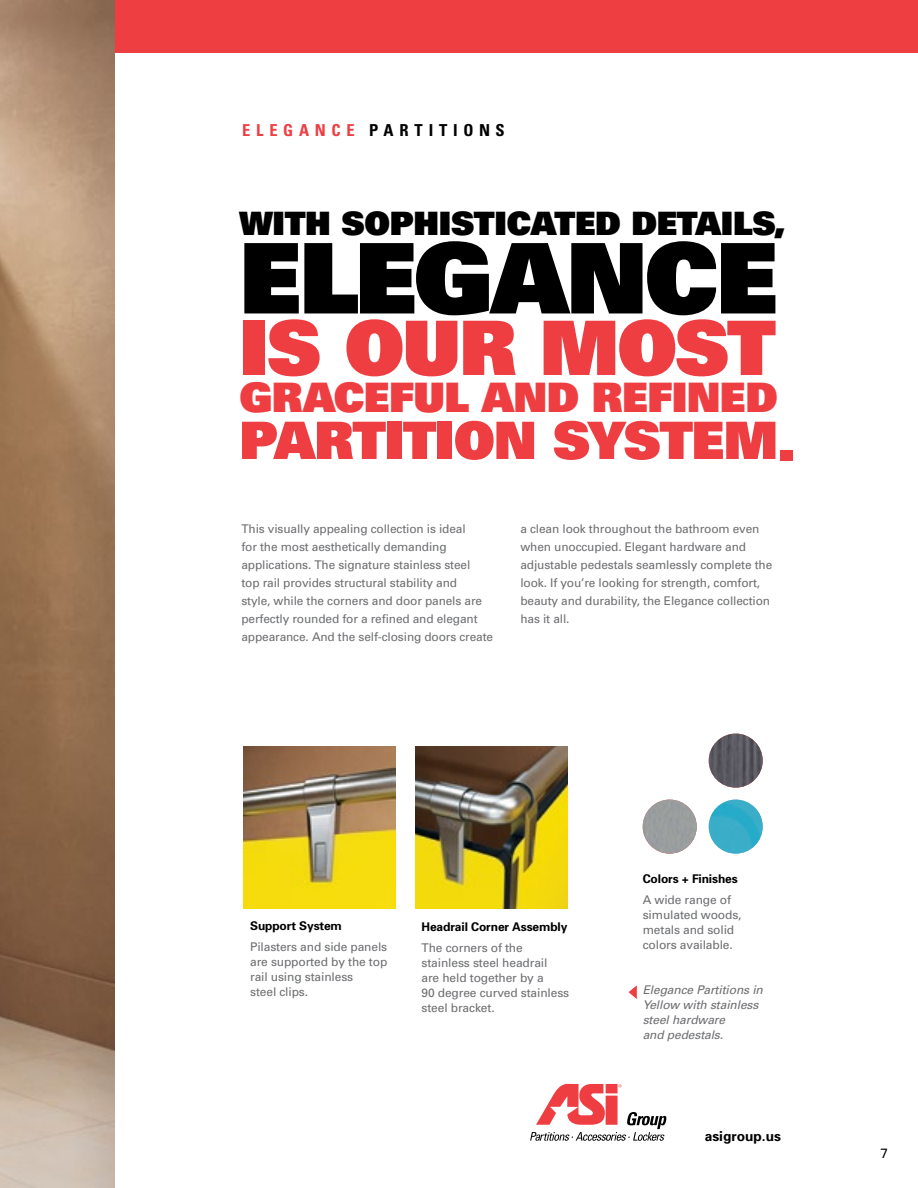
<style>
.page{position:relative;width:918px;height:1188px;background:#fff}
.page>*{position:absolute;margin:0;border:0;box-sizing:border-box;transform-origin:0 0}
.t1{font:900 97.5px "Univers";letter-spacing:-.025em;color:#000}
.t2{font:900 75.15px "Univers";letter-spacing:-.025em;color:#ef3e42}
.t3{font:900 51.6px "Univers";letter-spacing:-.03em;color:#ef3e42}
.t4{font:900 40.65px "Univers";letter-spacing:-.015em;color:#ef3e42}
.t5{font:900 32.25px "Univers";letter-spacing:-.01em;color:#000}
.t6{font:700 condensed 16.5px "Univers";letter-spacing:.35em;color:#000}
.t7{font:700 13.8px "Univers";color:#000}
.t8{font:13.5px "Univers";color:#000}
.t9{font:12px/18px "Univers";letter-spacing:-.01em;color:#6d6e71}
.t10{font:italic 12px/15px "Univers";letter-spacing:-.01em;color:#6d6e71}
.t11{font:700 12px "Univers";letter-spacing:-.01em;color:#000}
.s1{color:#ef3e42}
.s2{font-size:51.75px}
</style>
<div class="page">
<div style="left:27px;top:0;width:891px;height:53px;background:#ef3e42"></div>
<svg style="left:530px;top:1084px;width:137px;height:57px"></svg>
<img style="left:0;top:0;width:115px;height:1188px">
<img style="left:709px;top:734px;width:54px;height:54px;border-radius:27px">
<img style="left:709px;top:800px;width:54px;height:54px;border-radius:27px">
<div style="left:643px;top:800px;width:54px;height:54px;background:#9a9e9e;border-radius:27px"></div>
<svg style="left:629px;top:985px;width:8px;height:14px"></svg>
<img style="left:244px;top:746px;width:151px;height:162px">
<img style="left:416px;top:746px;width:152px;height:162px">
<h3 class="t6" style="left:242px;top:120px;width:264px"><span class="s1">ELEGANCE</span> PARTITIONS</h3>
<h3 class="t5" style="left:239px;top:203px;width:548px">WITH SOPHISTICATED DETAILS,</h3>
<h1 class="t1" style="left:239px;top:214px;width:540px">ELEGANCE</h1>
<h2 class="t2" style="left:239px;top:299px;width:538px">IS OUR MOST</h2>
<h3 class="t4" style="left:239px;top:371px;width:540px">GRACEFUL AND REFINED</h3>
<h3 class="t3" style="left:239px;top:407px;width:557px">PARTITION SYSTEM<span class="s2">.</span></h3>
<p class="t9" style="left:241px;top:519px;width:253px">This visually appealing collection is ideal<br>for the most aesthetically demanding applications. The signature stainless steel<br>top rail provides structural stability and<br>style, while the corners and door panels are perfectly rounded for a refined and elegant appearance. And the self-closing doors create</p>
<p class="t9" style="left:520px;top:519px;width:253px">a clean look throughout the bathroom even when unoccupied. Elegant hardware and adjustable pedestals seamlessly complete the look. If you’re looking for strength, comfort, beauty and durability, the Elegance collection has it all.</p>
<p class="t11" style="left:250px;top:919px;width:93px">Support System</p>
<p class="t9" style="left:250px;top:939px;width:139px;line-height:15px">Pilasters and side panels are supported by the top rail using stainless<br>steel clips.</p>
<p class="t11" style="left:422px;top:920px;width:147px">Headrail Corner Assembly</p>
<p class="t9" style="left:422px;top:940px;width:149px;line-height:15px">The corners of the stainless steel headrail<br>are held together by a<br>90 degree curved stainless steel bracket.</p>
<p class="t11" style="left:643px;top:872px;width:97px">Colors + Finishes</p>
<p class="t9" style="left:643px;top:892px;width:100px;line-height:15px">A wide range of simulated woods, metals and solid colors available.</p>
<p class="t10" style="left:643px;top:982px;width:122px">Elegance Partitions in<br>Yellow with stainless steel hardware<br>and pedestals.</p>
<p class="t7" style="left:705px;top:1128px;width:78px">asigroup.us</p>
<p class="t8" style="left:881px;top:1145px;width:9px">7</p>
</div>
